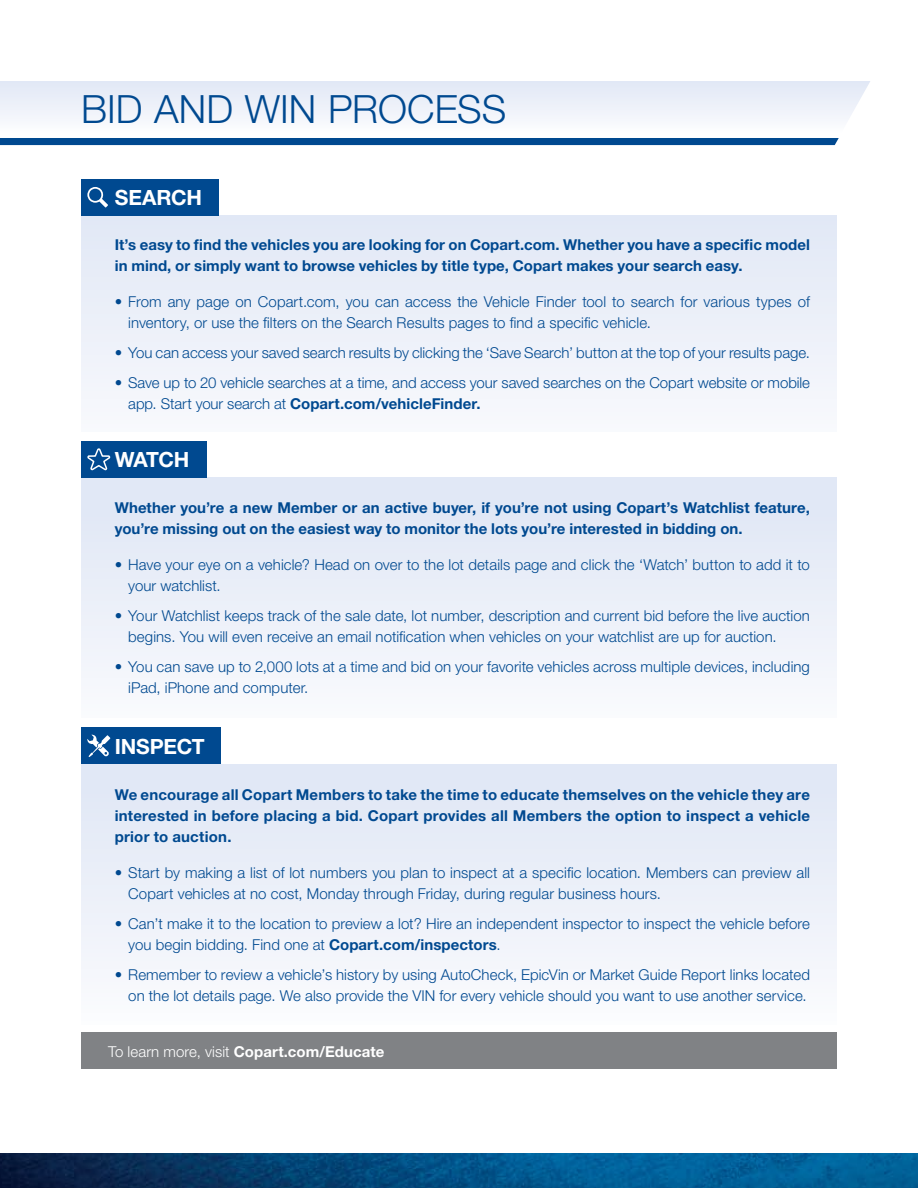
<style>
.page{position:relative;width:918px;height:1188px;background:#fff}
.page>*{position:absolute;margin:0;border:0;box-sizing:border-box;transform-origin:0 0}
.t1{font:300 39px "Helvetica Neue LT";color:#004990}
.t2{font:700 21px "Helvetica Neue LT";letter-spacing:-.01em;color:#fff}
.t3{font:300 15px/21px "Helvetica Neue LT";letter-spacing:.005em;color:#004990}
.t4{font:700 15px/21px "Helvetica Neue LT";letter-spacing:.005em;color:#004990}
.t5{font:700 15px "Helvetica Neue LT";letter-spacing:.005em;color:#fff}
.s1{font-weight:700}
.s2{font-weight:300}
</style>
<div class="page">
<img style="left:0;top:1153px;width:918px;height:35px">
<svg style="left:0;top:81px;width:870px;height:38px"></svg>
<div style="left:0;top:138px;width:839px;height:7px;background:#004990"></div>
<div style="left:81px;top:1033px;width:756px;height:36px;background:#808285"></div>
<div style="left:81px;top:216px;width:756px;height:215px;background:#ecf0f9"></div>
<div style="left:81px;top:179px;width:137px;height:37px;background:#004990"></div>
<div style="left:81px;top:477px;width:756px;height:240px;background:linear-gradient(to right,#ebf0f9,#ebf0f9)"></div>
<div style="left:81px;top:764px;width:756px;height:261px;background:linear-gradient(to bottom,#dfe6f5,#fbfbfd)"></div>
<div style="left:81px;top:441px;width:125px;height:36px;background:#004990"></div>
<div style="left:81px;top:728px;width:139px;height:36px;background:#004990"></div>
<svg style="left:87px;top:187px;width:21px;height:21px"></svg>
<svg style="left:87px;top:735px;width:23px;height:22px"></svg>
<svg style="left:88px;top:448px;width:23px;height:23px"></svg>
<h1 class="t1" style="left:81px;top:85px;width:427px">BID AND WIN PROCESS</h1>
<h2 class="t2" style="left:115px;top:185px;width:89px">SEARCH</h2>
<p class="t4" style="left:115px;top:234px;width:697px">It’s easy to find the vehicles you are looking for on Copart.com. Whether you have a specific model in mind, or simply want to browse vehicles by title type, Copart makes your search easy.</p>
<p class="t3" style="left:128px;top:291px;width:683px;text-indent:-14px">• From any page on Copart.com, you can access the Vehicle Finder tool to search for various types of inventory, or use the filters on the Search Results pages to find a specific vehicle.</p>
<p class="t3" style="left:115px;top:342px;width:697px">• You can access your saved search results by clicking the ‘Save Search’ button at the top of your results page.</p>
<p class="t3" style="left:128px;top:372px;width:683px;text-indent:-14px">• Save up to 20 vehicle searches at a time, and access your saved searches on the Copart website or mobile app. Start your search at <span class="s1">Copart.com/vehicleFinder.</span></p>
<h2 class="t2" style="left:115px;top:447px;width:76px">WATCH</h2>
<p class="t4" style="left:115px;top:497px;width:697px">Whether you’re a new Member or an active buyer, if you’re not using Copart’s Watchlist feature, you’re missing out on the easiest way to monitor the lots you’re interested in bidding on.</p>
<p class="t3" style="left:128px;top:554px;width:683px;text-indent:-14px">• Have your eye on a vehicle? Head on over to the lot details page and click the ‘Watch’ button to add it to your watchlist.</p>
<p class="t3" style="left:128px;top:605px;width:683px;text-indent:-14px">• Your Watchlist keeps track of the sale date, lot number, description and current bid before the live auction begins. You will even receive an email notification when vehicles on your watchlist are up for auction.</p>
<p class="t3" style="left:128px;top:656px;width:683px;text-indent:-14px">• You can save up to 2,000 lots at a time and bid on your favorite vehicles across multiple devices, including iPad, iPhone and computer.</p>
<h2 class="t2" style="left:115px;top:734px;width:92px">INSPECT</h2>
<p class="t4" style="left:115px;top:784px;width:697px;text-align:justify">We encourage all Copart Members to take the time to educate themselves on the vehicle they are interested in before placing a bid. Copart provides all Members the option to inspect a vehicle prior to auction.</p>
<p class="t3" style="left:128px;top:862px;width:683px;text-indent:-14px">• Start by making a list of lot numbers you plan to inspect at a specific location. Members can preview all<br>Copart vehicles at no cost, Monday through Friday, during regular business hours.</p>
<p class="t3" style="left:128px;top:913px;width:683px;text-indent:-14px">• Can’t make it to the location to preview a lot? Hire an independent inspector to inspect the vehicle before you begin bidding. Find one at <span class="s1">Copart.com/inspectors</span>.</p>
<p class="t3" style="left:115px;top:964px;width:697px;text-align:right">• Remember to review a vehicle’s history by using AutoCheck, EpicVin or Market Guide Report links located on the lot details page. We also provide the VIN for every vehicle should you want to use another service.</p>
<p class="t5" style="left:108px;top:1042px;width:278px"><span class="s2">To learn more, visit</span> Copart.com/Educate</p>
</div>
